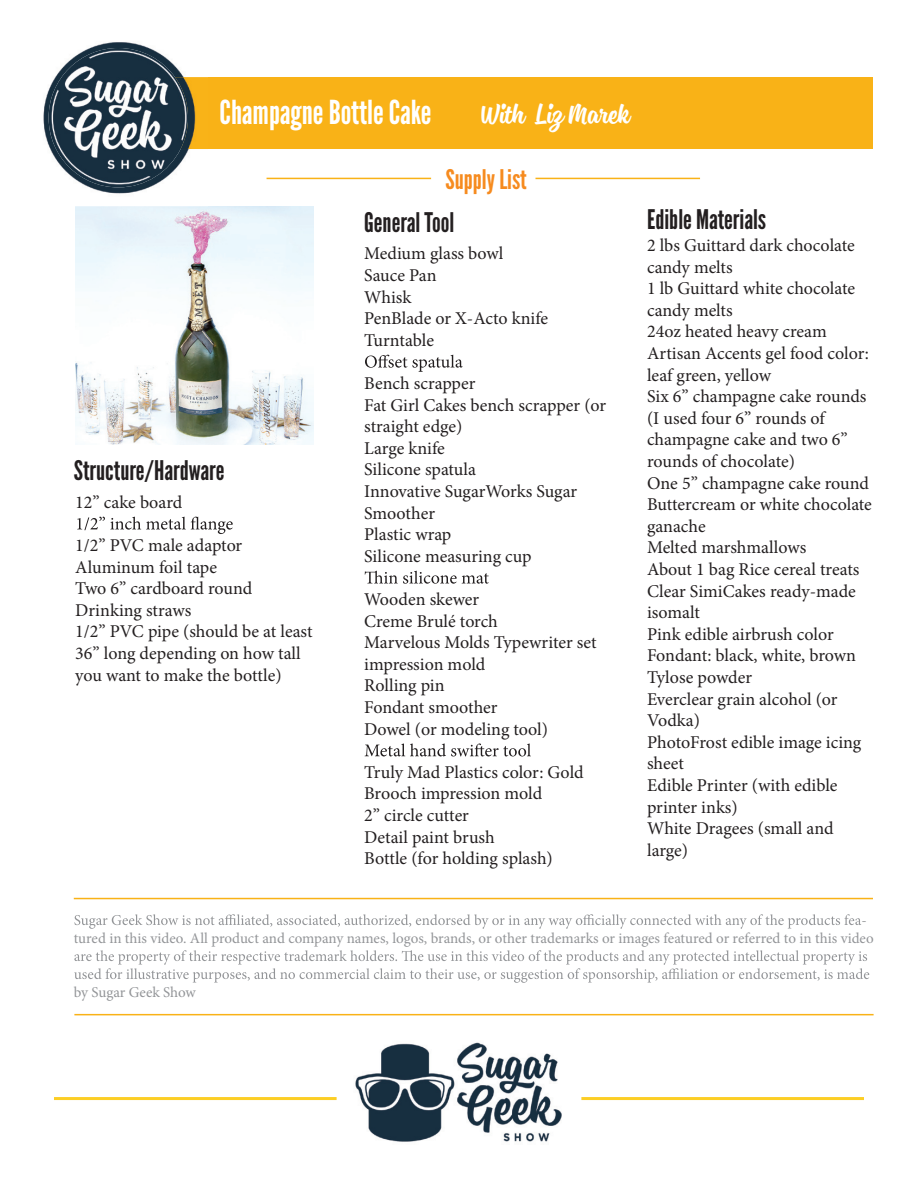
<style>
.page{position:relative;width:918px;height:1188px;background:#fff}
.page>*{position:absolute;margin:0;border:0;box-sizing:border-box;transform-origin:0 0}
.t1{font:33px "League Gothic";color:#fff}
.t2{font:33px "Sanelma";color:#fff}
.t3{font:27px "League Gothic";color:#231f20}
.t4{font:27px "League Gothic";color:#f68b1f}
.t5{font:18px/21.6px "Minion Pro";letter-spacing:-.005em;color:#231f20}
.t6{font:15px/18px "Minion Pro";color:#939598}
</style>
<div class="page">
<img style="left:355px;top:1042px;width:207px;height:100px">
<hr style="left:54px;top:1097px;width:283px;height:3px;background:#fcce25">
<hr style="left:581px;top:1097px;width:283px;height:3px;background:#fcce25">
<img style="left:76px;top:206px;width:238px;height:238px">
<hr style="left:74px;top:1014px;width:800px;height:1px;background:#f9b217">
<div style="left:63px;top:77px;width:810px;height:72px;background:#f9b217"></div>
<img style="left:43px;top:42px;width:147px;height:152px">
<img style="left:76px;top:206px;width:132px;height:1px">
<img style="left:188px;top:77px;width:20px;height:72px">
<img style="left:49px;top:48px;width:139px;height:139px">
<hr style="left:267px;top:178px;width:164px;height:1px;background:#f9b217">
<hr style="left:74px;top:898px;width:799px;height:1px;background:#f9b217">
<hr style="left:536px;top:178px;width:164px;height:1px;background:#f9b217">
<svg style="left:74px;top:914px;width:787px;height:15px"></svg>
<svg style="left:74px;top:950px;width:795px;height:33px"></svg>
<svg style="left:365px;top:355px;width:98px;height:17px"></svg>
<svg style="left:365px;top:571px;width:124px;height:13px"></svg>
<svg style="left:365px;top:743px;width:166px;height:13px"></svg>
<svg style="left:77px;top:517px;width:156px;height:17px"></svg>
<h1 class="t1" style="left:220px;top:92px;width:214px">Champagne Bottle Cake</h1>
<h1 class="t2" style="left:481px;top:93px;width:150px">With Liz Marek</h1>
<h2 class="t4" style="left:446px;top:164px;width:83px">Supply List</h2>
<h2 class="t3" style="left:74px;top:455px;width:152px">Structure/Hardware</h2>
<p class="t5" style="left:75px;top:491px;width:109px">12” cake board</p>
<p class="t5" style="left:75px;top:535px;width:239px">1/2” PVC male adaptor<br>Aluminum foil tape<br>Two 6” cardboard round<br>Drinking straws<br>1/2” PVC pipe (should be at least<br>36” long depending on how tall you want to make the bottle)</p>
<h2 class="t3" style="left:364px;top:206px;width:92px">General Tool</h2>
<p class="t5" style="left:364px;top:243px;width:186px">Medium glass bowl<br>Sauce Pan<br>Whisk<br>PenBlade or X-Acto knife<br>Turntable</p>
<p class="t5" style="left:364px;top:373px;width:244px">Bench scrapper<br>Fat Girl Cakes bench scrapper (or straight edge)<br>Large knife<br>Silicone spatula<br>Innovative SugarWorks Sugar<br>Smoother<br>Plastic wrap<br>Silicone measuring cup</p>
<p class="t5" style="left:364px;top:589px;width:234px">Wooden skewer<br>Creme Brulé torch<br>Marvelous Molds Typewriter set impression mold<br>Rolling pin<br>Fondant smoother<br>Dowel (or modeling tool)</p>
<p class="t5" style="left:364px;top:761px;width:221px">Truly Mad Plastics color: Gold<br>Brooch impression mold<br>2” circle cutter<br>Detail paint brush<br>Bottle (for holding splash)</p>
<h2 class="t3" style="left:647px;top:204px;width:121px">Edible Materials</h2>
<p class="t5" style="left:647px;top:235px;width:226px">2 lbs Guittard dark chocolate candy melts<br>1 lb Guittard white chocolate candy melts<br>24oz heated heavy cream<br>Artisan Accents gel food color: leaf green, yellow<br>Six 6” champagne cake rounds (I used four 6” rounds of champagne cake and two 6” rounds of chocolate)<br>One 5” champagne cake round<br>Buttercream or white chocolate ganache<br>Melted marshmallows<br>About 1 bag Rice cereal treats<br>Clear SimiCakes ready-made isomalt<br>Pink edible airbrush color<br>Fondant: black, white, brown<br>Tylose powder<br>Everclear grain alcohol (or<br>Vodka)<br>PhotoFrost edible image icing sheet<br>Edible Printer (with edible printer inks)<br>White Dragees (small and large)</p>
<p class="t6" style="left:74px;top:911px;width:801px;text-indent:788px">- tured in this video. All product and company names, logos, brands, or other trademarks or images featured or referred to in this video</p>
<p class="t6" style="left:74px;top:983px;width:124px">by Sugar Geek Show</p>
</div>
